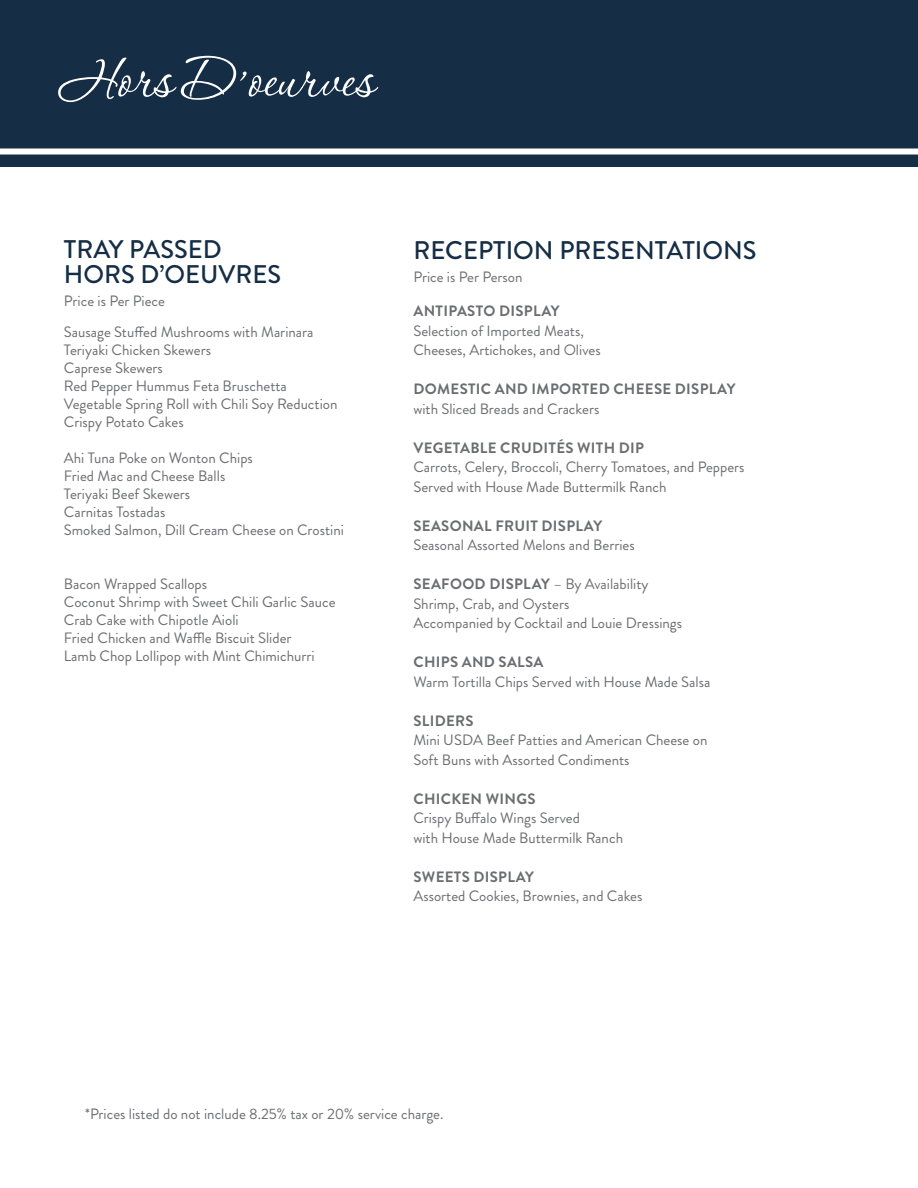
<style>
.page{position:relative;width:918px;height:1188px;background:#fff}
.page>*{position:absolute;margin:0;border:0;box-sizing:border-box;transform-origin:0 0}
.t1{font:70.5px "Corinthia";color:#fff}
.t2{font:500 25.5px "Brandon Grotesque";color:#152d45}
.t3{font:15px/19.5px "Brandon Grotesque";color:#6c6d70}
.t4{font:700 15px "Brandon Grotesque";letter-spacing:.02em;color:#6c6d70}
.s1{font-weight:700}
</style>
<div class="page">
<div style="left:0;top:0;width:918px;height:166px;background:#152d45"></div>
<div style="left:0;top:148px;width:918px;height:6px;background:#fff"></div>
<p class="t1" style="left:59px;top:43px;width:316px">Hors D’oeurves</p>
<p class="t2" style="left:64px;top:231px;width:159px">TRAY PASSED</p>
<p class="t2" style="left:64px;top:257px;width:219px">HORS D’OEUVRES</p>
<p class="t3" style="left:64px;top:291px;width:103px">Price is Per Piece</p>
<p class="t3" style="left:64px;top:323px;width:251px">Sausage Stuffed Mushrooms with Marinara</p>
<p class="t3" style="left:64px;top:341px;width:149px">Teriyaki Chicken Skewers</p>
<p class="t3" style="left:64px;top:359px;width:100px">Caprese Skewers</p>
<p class="t3" style="left:64px;top:377px;width:224px">Red Pepper Hummus Feta Bruschetta</p>
<p class="t3" style="left:64px;top:395px;width:275px">Vegetable Spring Roll with Chili Soy Reduction</p>
<p class="t3" style="left:64px;top:413px;width:121px">Crispy Potato Cakes</p>
<p class="t3" style="left:64px;top:449px;width:191px">Ahi Tuna Poke on Wonton Chips</p>
<p class="t3" style="left:64px;top:467px;width:163px">Fried Mac and Cheese Balls</p>
<p class="t3" style="left:64px;top:485px;width:128px">Teriyaki Beef Skewers</p>
<p class="t3" style="left:64px;top:503px;width:103px">Carnitas Tostadas</p>
<p class="t3" style="left:64px;top:521px;width:282px">Smoked Salmon, Dill Cream Cheese on Crostini</p>
<p class="t3" style="left:64px;top:575px;width:145px">Bacon Wrapped Scallops</p>
<p class="t3" style="left:64px;top:593px;width:273px">Coconut Shrimp with Sweet Chili Garlic Sauce</p>
<p class="t3" style="left:64px;top:611px;width:176px">Crab Cake with Chipotle Aioli</p>
<p class="t3" style="left:64px;top:629px;width:229px">Fried Chicken and Waffle Biscuit Slider</p>
<p class="t3" style="left:64px;top:647px;width:252px">Lamb Chop Lollipop with Mint Chimichurri</p>
<p class="t2" style="left:413px;top:233px;width:345px">RECEPTION PRESENTATIONS</p>
<p class="t3" style="left:413px;top:267px;width:111px">Price is Per Person</p>
<p class="t4" style="left:414px;top:301px;width:148px">ANTIPASTO DISPLAY</p>
<p class="t3" style="left:413px;top:321px;width:189px">Selection of Imported Meats,<br>Cheeses, Artichokes, and Olives</p>
<p class="t4" style="left:414px;top:379px;width:323px">DOMESTIC AND IMPORTED CHEESE DISPLAY</p>
<p class="t3" style="left:413px;top:399px;width:188px">with Sliced Breads and Crackers</p>
<p class="t4" style="left:414px;top:437px;width:232px">VEGETABLE CRUDITÉS WITH DIP</p>
<p class="t3" style="left:413px;top:458px;width:333px">Carrots, Celery, Broccoli, Cherry Tomatoes, and Peppers<br>Served with House Made Buttermilk Ranch</p>
<p class="t4" style="left:414px;top:515px;width:190px">SEASONAL FRUIT DISPLAY</p>
<p class="t3" style="left:413px;top:536px;width:223px">Seasonal Assorted Melons and Berries</p>
<p class="t3" style="left:414px;top:575px;width:236px"><span class="s1">SEAFOOD DISPLAY</span> – By Availability</p>
<p class="t3" style="left:413px;top:594px;width:270px">Shrimp, Crab, and Oysters<br>Accompanied by Cocktail and Louie Dressings</p>
<p class="t4" style="left:414px;top:652px;width:132px">CHIPS AND SALSA</p>
<p class="t3" style="left:413px;top:672px;width:299px">Warm Tortilla Chips Served with House Made Salsa</p>
<p class="t4" style="left:414px;top:710px;width:62px">SLIDERS</p>
<p class="t3" style="left:413px;top:731px;width:296px">Mini USDA Beef Patties and American Cheese on<br>Soft Buns with Assorted Condiments</p>
<p class="t4" style="left:414px;top:788px;width:124px">CHICKEN WINGS</p>
<p class="t3" style="left:413px;top:809px;width:211px">Crispy Buffalo Wings Served<br>with House Made Buttermilk Ranch</p>
<p class="t4" style="left:414px;top:866px;width:122px">SWEETS DISPLAY</p>
<p class="t3" style="left:413px;top:887px;width:231px">Assorted Cookies, Brownies, and Cakes</p>
<p class="t3" style="left:85px;top:1105px;width:360px">*Prices listed do not include 8.25% tax or 20% service charge.</p>
</div>
